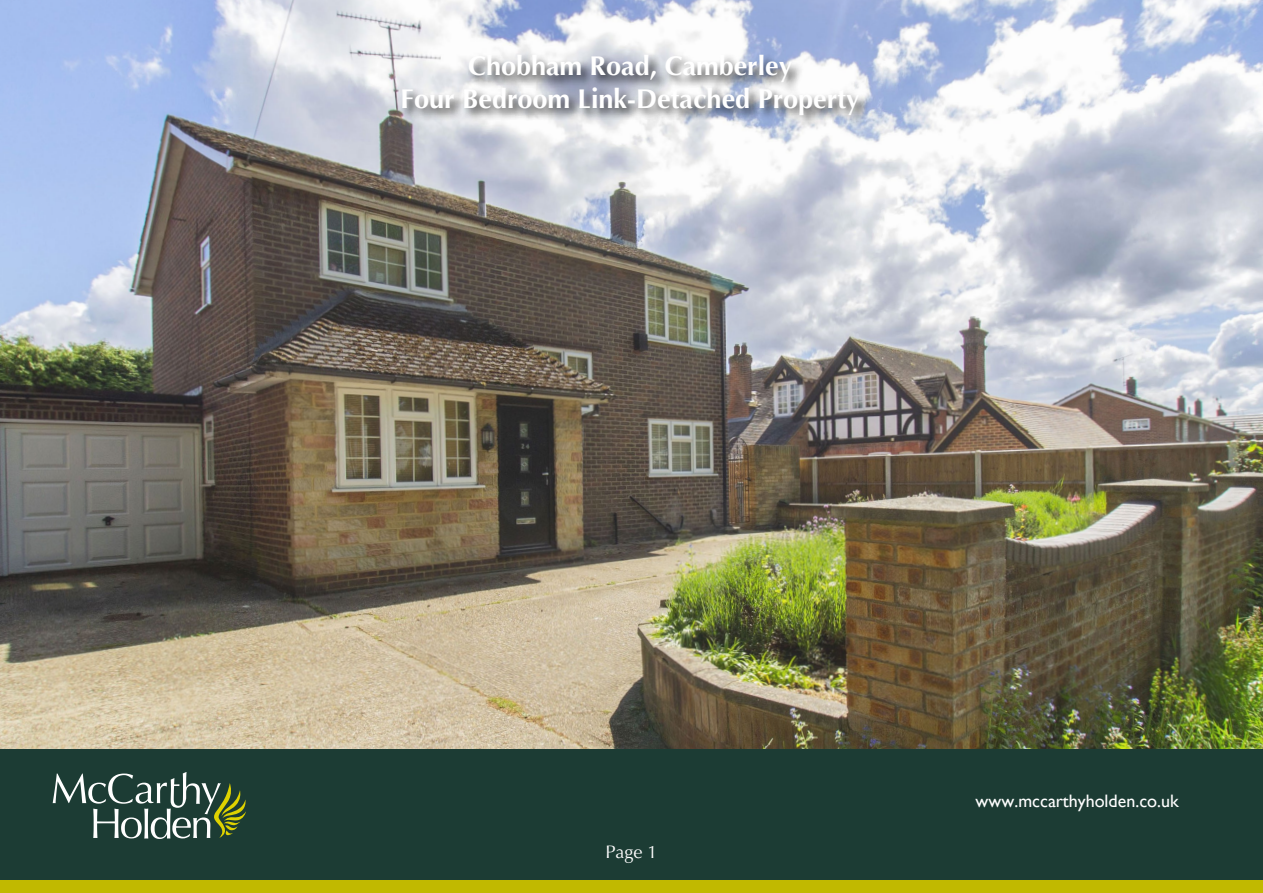
<style>
.page{position:relative;width:1263px;height:893px;background:#fff}
.page>*{position:absolute;margin:0;border:0;box-sizing:border-box;transform-origin:0 0}
.t1{font:700 27px/32.4px "Optima";color:#fff;text-align:center}
.t2{font:18px "Gill Sans";color:#fff}
.t3{font:18px "Optima";color:#fff}
</style>
<div class="page">
<img style="left:0;top:0;width:1262px;height:750px">
<div style="left:0;top:750px;width:1263px;height:131px;background:#1c3c34"></div>
<div style="left:0;top:881px;width:1263px;height:12px;background:#c1b900"></div>
<svg style="left:53px;top:772px;width:193px;height:67px"></svg>
<div style="left:400px;top:53px;width:471px;height:75px;background:#000;opacity:.75"></div>
<p class="t1" style="left:400px;top:51px;width:461px">Chobham Road, Camberley<br>Four Bedroom Link-Detached Property</p>
<p class="t3" style="left:605px;top:841px;width:54px">Page 1</p>
<p class="t2" style="left:975px;top:791px;width:205px">www.mccarthyholden.co.uk</p>
</div>
